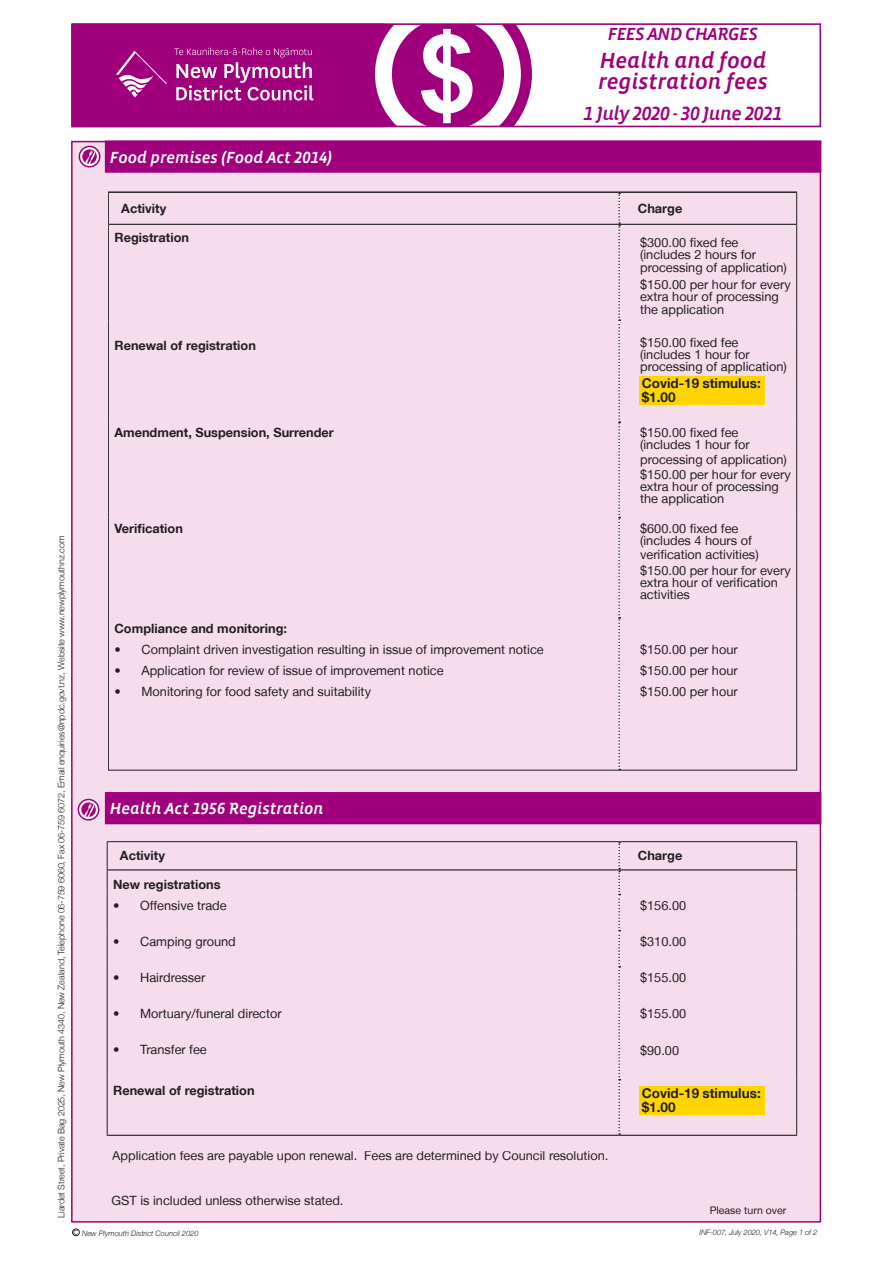
<style>
.page{position:relative;width:893px;height:1263px;background:#fff}
.page>*{position:absolute;margin:0;border:0;box-sizing:border-box;transform-origin:0 0}
.t1{font:22.5px "Vista Sans Alt Med Ita";color:#a1007d}
.t2{font:19.5px "Vista Sans Alt Med Ita";letter-spacing:-.025em;color:#a1007d}
.t3{font:18px "Vista Sans Alt Med Ita";letter-spacing:-.025em;color:#a1007d}
.t4{font:16.5px "Vista Sans Alt Med Ita";color:#fff}
.Charge_column{font:700 13.5px/13.5px "Helvetica Neue LT";color:#231f20}
.Charge_column-2{font:12.75px/12px "Helvetica Neue LT";color:#231f20}
.Charge_column-3{font:700 12.75px "Helvetica Neue LT";color:#231f20}
.Table_Heading{font:700 12.75px "Helvetica Neue LT";color:#231f20}
.Table_Heading-2{font:10.5px "Helvetica Neue LT";color:#231f20}
.t5{font:300 9px "Helvetica Neue LT";letter-spacing:-.01em;color:#231f20}
.t6{font:italic 300 7.5px "Helvetica Neue LT";color:#231f20}
</style>
<div class="page">
<div style="left:71px;top:141px;width:750px;height:1081px;background:#f6ddeb;border:2px solid #a1007d"></div>
<div style="left:72px;top:1229px;width:8px;height:7px;border:1px solid #231f20;border-radius:50%"></div>
<svg style="left:618px;top:193px;width:2px;height:577px"></svg>
<hr style="left:796px;top:193px;width:1px;height:31px;background:#231f20">
<hr style="left:796px;top:224px;width:1px;height:96px;background:#231f20">
<hr style="left:796px;top:320px;width:1px;height:102px;background:#231f20">
<hr style="left:796px;top:422px;width:1px;height:96px;background:#231f20">
<hr style="left:796px;top:518px;width:1px;height:100px;background:#231f20">
<hr style="left:796px;top:618px;width:1px;height:152px;background:#231f20">
<hr style="left:109px;top:224px;width:510px;height:1px;background:#231f20">
<hr style="left:619px;top:224px;width:177px;height:1px;background:#231f20">
<svg style="left:79px;top:146px;width:21px;height:21px"></svg>
<div style="left:79px;top:146px;width:21px;height:21px;border:1px solid #a1007d;border-radius:50%"></div>
<svg style="left:82px;top:149px;width:15px;height:15px"></svg>
<svg style="left:84px;top:150px;width:11px;height:14px"></svg>
<div style="left:105px;top:140px;width:716px;height:33px;background:#a1007d;border:2px solid #a1007d"></div>
<svg style="left:618px;top:842px;width:2px;height:293px"></svg>
<hr style="left:107px;top:841px;width:512px;height:1px;background:#231f20">
<hr style="left:619px;top:841px;width:178px;height:1px;background:#231f20">
<svg style="left:107px;top:842px;width:1px;height:52px"></svg>
<svg style="left:796px;top:842px;width:1px;height:52px"></svg>
<hr style="left:107px;top:894px;width:1px;height:37px;background:#231f20">
<hr style="left:796px;top:894px;width:1px;height:37px;background:#231f20">
<hr style="left:107px;top:931px;width:1px;height:36px;background:#231f20">
<hr style="left:796px;top:931px;width:1px;height:36px;background:#231f20">
<hr style="left:107px;top:967px;width:1px;height:113px;background:#231f20">
<hr style="left:796px;top:967px;width:1px;height:113px;background:#231f20">
<hr style="left:107px;top:1080px;width:1px;height:55px;background:#231f20">
<hr style="left:796px;top:1080px;width:1px;height:55px;background:#231f20">
<hr style="left:108px;top:869px;width:511px;height:1px;background:#231f20">
<hr style="left:619px;top:869px;width:177px;height:1px;background:#231f20">
<hr style="left:107px;top:1135px;width:512px;height:1px;background:#231f20">
<hr style="left:619px;top:1135px;width:178px;height:1px;background:#231f20">
<div style="left:105px;top:792px;width:716px;height:32px;background:#a1007d"></div>
<svg style="left:78px;top:799px;width:21px;height:21px"></svg>
<div style="left:78px;top:799px;width:21px;height:21px;border:1px solid #a1007d;border-radius:50%"></div>
<svg style="left:81px;top:802px;width:15px;height:15px"></svg>
<svg style="left:83px;top:803px;width:11px;height:14px"></svg>
<hr style="left:108px;top:770px;width:689px;height:1px;background:#231f20">
<hr style="left:108px;top:192px;width:689px;height:1px;background:#231f20">
<div style="left:71px;top:24px;width:313px;height:103px;background:#a1007d;border:2px solid #a1007d"></div>
<svg style="left:116px;top:51px;width:51px;height:46px"></svg>
<svg style="left:174px;top:48px;width:139px;height:53px"></svg>
<div style="left:72px;top:23px;width:749px;height:104px;border:2px solid #a1007d"></div>
<svg style="left:358px;top:24px;width:179px;height:102px"></svg>
<div style="left:639px;top:376px;width:126px;height:29px;background:#ffd500"></div>
<div style="left:639px;top:1086px;width:126px;height:28px;background:#ffd500"></div>
<p class="t5" style="left:56px;top:1217px;width:683px;rotate:-90deg">Liardet Street, Private Bag 2025, New Plymouth 4340, New Zealand, Telephone 06-759 6060, Fax 06-759 6072, Email enquiries@npdc.govt.nz, Website www.newplymouthnz.com</p>
<p class="t3" style="left:608px;top:24px;width:152px">FEES AND CHARGES</p>
<p class="t1" style="left:600px;top:49px;width:168px">Health and food</p>
<p class="t1" style="left:598px;top:70px;width:171px">registration fees</p>
<p class="t4" style="left:110px;top:149px;width:224px">Food premises (Food Act 2014)</p>
<p class="t2" style="left:584px;top:103px;width:200px">1 July 2020 - 30 June 2021</p>
<p class="Table_Heading" style="left:121px;top:200px;width:47px">Activity</p>
<p class="Table_Heading" style="left:638px;top:200px;width:46px">Charge</p>
<p class="Charge_column-3" style="left:114px;top:230px;width:76px">Registration</p>
<p class="Charge_column-2" style="left:640px;top:236px;width:117px">$300.00 fixed fee (includes 2 hours for</p>
<p class="Charge_column-2" style="left:640px;top:262px;width:148px">processing of application)</p>
<p class="Charge_column-2" style="left:640px;top:278px;width:152px">$150.00 per hour for every extra hour of processing</p>
<p class="Charge_column-2" style="left:640px;top:304px;width:86px">the application</p>
<p class="Charge_column-3" style="left:114px;top:338px;width:143px">Renewal of registration</p>
<p class="Charge_column-2" style="left:640px;top:337px;width:148px">$150.00 fixed fee (includes 1 hour for processing of application)</p>
<p class="Charge_column" style="left:642px;top:376px;width:120px">Covid-19 stimulus: $1.00</p>
<p class="Charge_column-3" style="left:114px;top:425px;width:221px">Amendment, Suspension, Surrender</p>
<p class="Charge_column-2" style="left:640px;top:427px;width:111px">$150.00 fixed fee (includes 1 hour for</p>
<p class="Charge_column-2" style="left:640px;top:453px;width:148px">processing of application)</p>
<p class="Charge_column-2" style="left:640px;top:468px;width:152px">$150.00 per hour for every extra hour of processing the application</p>
<p class="Charge_column-3" style="left:114px;top:520px;width:70px">Verification</p>
<p class="Charge_column-2" style="left:640px;top:522px;width:113px">$600.00 fixed fee (includes 4 hours of</p>
<p class="Charge_column-2" style="left:640px;top:548px;width:120px">verification activities)</p>
<p class="Charge_column-2" style="left:640px;top:565px;width:152px">$150.00 per hour for every extra hour of verification activities</p>
<p class="Charge_column-3" style="left:114px;top:621px;width:174px">Compliance and monitoring:</p>
<p class="Charge_column-2" style="left:114px;top:643px;width:431px">• Complaint driven investigation resulting in issue of improvement notice</p>
<p class="Charge_column-2" style="left:114px;top:664px;width:331px">• Application for review of issue of improvement notice</p>
<p class="Charge_column-2" style="left:114px;top:685px;width:258px">• Monitoring for food safety and suitability</p>
<p class="Charge_column-2" style="left:640px;top:643px;width:99px">$150.00 per hour</p>
<p class="Charge_column-2" style="left:640px;top:664px;width:99px">$150.00 per hour</p>
<p class="Charge_column-2" style="left:640px;top:685px;width:99px">$150.00 per hour</p>
<p class="t4" style="left:110px;top:800px;width:215px">Health Act 1956 Registration</p>
<p class="Table_Heading" style="left:120px;top:848px;width:47px">Activity</p>
<p class="Table_Heading" style="left:638px;top:848px;width:46px">Charge</p>
<p class="Charge_column-3" style="left:113px;top:876px;width:109px">New registrations</p>
<p class="Charge_column-2" style="left:113px;top:899px;width:115px">• Offensive trade</p>
<p class="Charge_column-2" style="left:640px;top:899px;width:48px">$156.00</p>
<p class="Charge_column-2" style="left:113px;top:935px;width:124px">• Camping ground</p>
<p class="Charge_column-2" style="left:640px;top:935px;width:48px">$310.00</p>
<p class="Charge_column-2" style="left:113px;top:971px;width:94px">• Hairdresser</p>
<p class="Charge_column-2" style="left:113px;top:1007px;width:170px">• Mortuary/funeral director</p>
<p class="Charge_column-2" style="left:113px;top:1043px;width:95px">• Transfer fee</p>
<p class="Charge_column-2" style="left:640px;top:971px;width:48px">$155.00</p>
<p class="Charge_column-2" style="left:640px;top:1007px;width:48px">$155.00</p>
<p class="Charge_column-2" style="left:640px;top:1045px;width:40px">$90.00</p>
<p class="Charge_column-3" style="left:113px;top:1082px;width:143px">Renewal of registration</p>
<p class="Charge_column-2" style="left:112px;top:1149px;width:497px">Application fees are payable upon renewal. Fees are determined by Council resolution.</p>
<p class="Charge_column-2" style="left:112px;top:1195px;width:233px">GST is included unless otherwise stated.</p>
<p class="Charge_column" style="left:642px;top:1086px;width:120px">Covid-19 stimulus: $1.00</p>
<p class="Table_Heading-2" style="left:710px;top:1204px;width:78px">Please turn over</p>
<p class="t6" style="left:82px;top:1229px;width:118px">New Plymouth District Council 2020</p>
<p class="t6" style="left:699px;top:1227px;width:119px">INF-007, July 2020, V14, Page 1 of 2</p>
</div>
